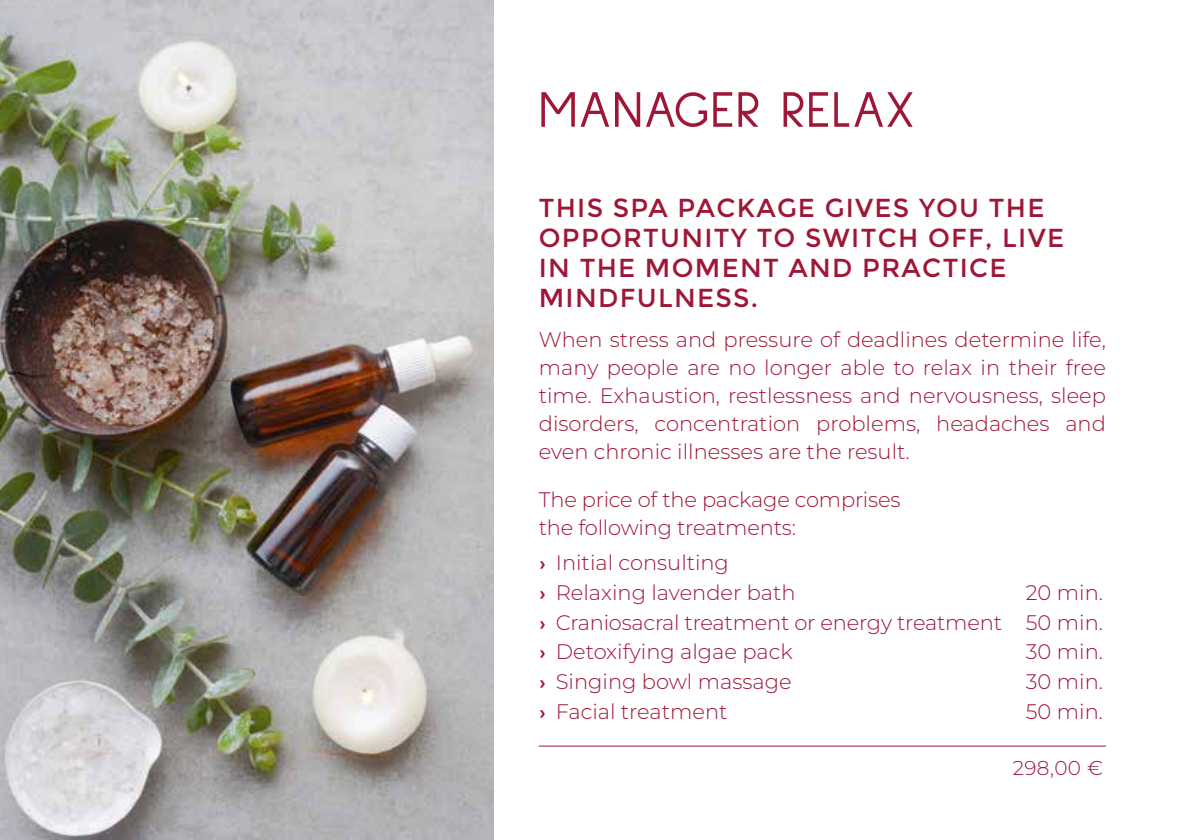
<style>
.page{position:relative;width:1191px;height:840px;background:#fff}
.page>*{position:absolute;margin:0;border:0;box-sizing:border-box;transform-origin:0 0}
.t1{font:52px "Sulphur Point";letter-spacing:.02em;color:#9e1737}
.t2{font:26px/30px "Montserrat";letter-spacing:.05em;color:#9e1737}
.t3{font:300 21px/28px "Montserrat";color:#9e1737;text-align:justify}
.t4{font:300 20px "Montserrat";color:#9e1737}
.s1{font-weight:400}
</style>
<div class="page">
<img style="left:0;top:0;width:493px;height:839px">
<hr style="left:539px;top:745px;width:567px;height:1px;background:#9e1737">
<h1 class="t1" style="left:539px;top:80px;width:377px">MANAGER RELAX</h1>
<p class="t2" style="left:539px;top:193px;width:527px">THIS SPA PACKAGE GIVES YOU THE<br>OPPORTUNITY TO SWITCH OFF, LIVE<br>IN THE MOMENT AND PRACTICE<br>MINDFULNESS.</p>
<p class="t3" style="left:539px;top:324px;width:568px">When stress and pressure of deadlines determine life, many people are no longer able to relax in their free time. Exhaustion, restlessness and nervousness, sleep disorders, concentration problems, headaches and even chronic illnesses are the result.</p>
<p class="t3" style="left:539px;top:484px;width:363px">The price of the package comprises the following -treatments:</p>
<p class="t3" style="left:539px;top:547px;width:258px;line-height:29.6px"><span class="s1">›</span> Initial consulting<br><span class="s1">›</span> Relaxing lavender bath</p>
<p class="t3" style="left:539px;top:577px;width:566px;line-height:29.6px;text-indent:487px">20 min. <span class="s1">›</span> Craniosacral treatment or energy treatment 50 min. <span class="s1">›</span> Detoxifying algae pack</p>
<p class="t3" style="left:1026px;top:637px;width:79px">30 min.</p>
<p class="t3" style="left:539px;top:666px;width:254px"><span class="s1">›</span> Singing bowl massage</p>
<p class="t3" style="left:1026px;top:666px;width:79px">30 min.</p>
<p class="t3" style="left:539px;top:696px;width:190px"><span class="s1">›</span> Facial treatment</p>
<p class="t3" style="left:1026px;top:696px;width:79px">50 min.</p>
<p class="t4" style="left:1012px;top:754px;width:92px">298,00 €</p>
</div>
